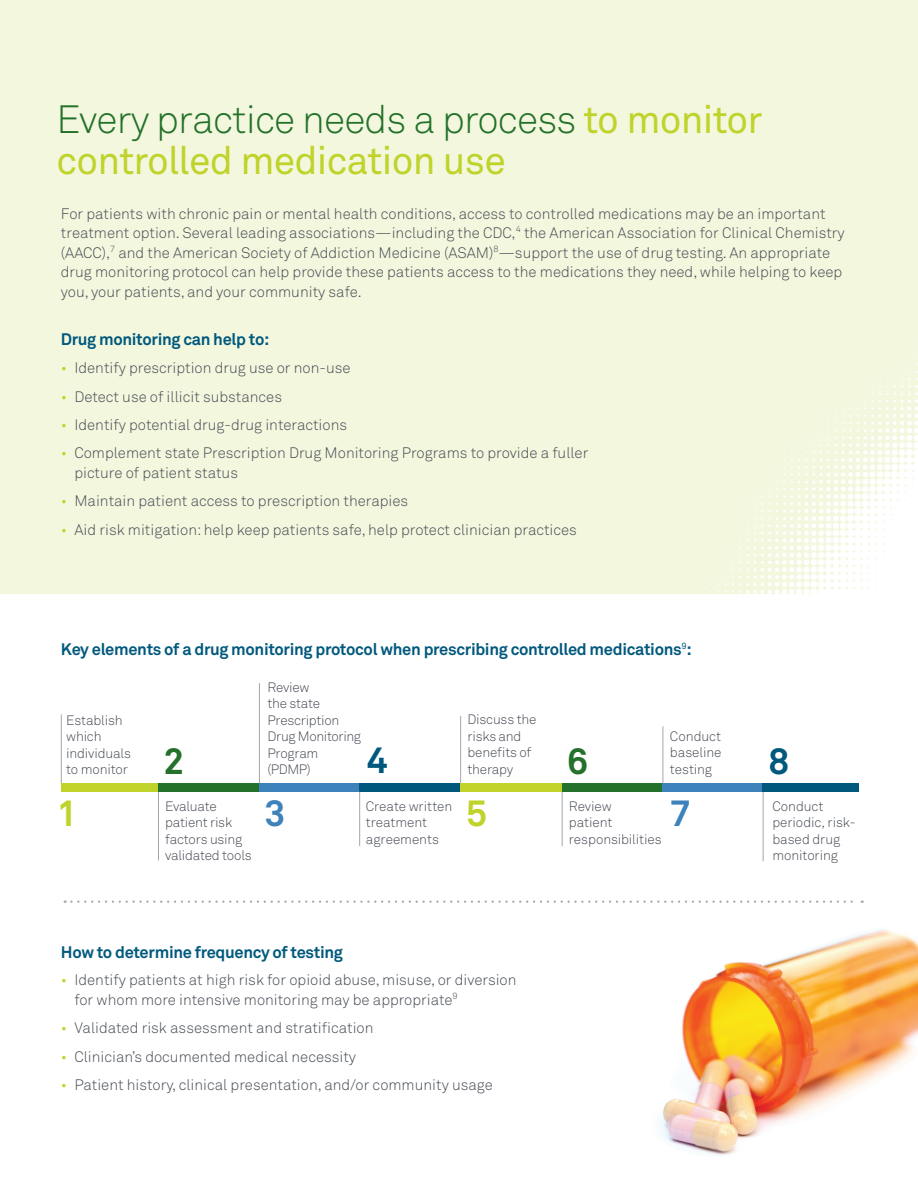
<style>
.page{position:relative;width:918px;height:1188px;background:#fff}
.page>*{position:absolute;margin:0;border:0;box-sizing:border-box;transform-origin:0 0}
.t1{font:39px/40.5px "Akkurat Pro";letter-spacing:-.02em;color:#c0d32b}
.t2{font:700 36.6px "Akkurat Pro";color:#c0d32b}
.t3{font:700 36.6px "Akkurat Pro";color:#23712a}
.t4{font:700 36.6px "Akkurat Pro";color:#3d82bb}
.t5{font:700 36.6px "Akkurat Pro";color:#00597d}
.t6{font:700 16.5px "Akkurat Pro";letter-spacing:-.02em;color:#00597d}
.Body_List{font:15px/19.5px "Akkurat Light Pro";color:#464b54}
.t7{font:13.5px/16.5px "Akkurat Light Pro";letter-spacing:-.015em;color:#464b54}
.s1{font-family:"Akkurat Light Pro";color:#23712a}
.s2{color:#c0d32b}
</style>
<div class="page">
<div style="left:0;top:0;width:918px;height:594px;background:#f3f7de"></div>
<img style="left:703px;top:342px;width:215px;height:252px">
<img style="left:658px;top:930px;width:260px;height:225px">
<hr style="left:763px;top:792px;width:1px;height:69px;background:#a3a7a9">
<hr style="left:663px;top:726px;width:1px;height:57px;background:#a3a7a9">
<hr style="left:562px;top:792px;width:1px;height:54px;background:#a3a7a9">
<hr style="left:460px;top:716px;width:1px;height:67px;background:#a3a7a9">
<div style="left:359px;top:783px;width:101px;height:9px;background:#00597d"></div>
<div style="left:460px;top:783px;width:102px;height:9px;background:#c0d32b"></div>
<div style="left:562px;top:783px;width:101px;height:9px;background:#23712a"></div>
<div style="left:663px;top:783px;width:100px;height:9px;background:#3d82bb"></div>
<div style="left:763px;top:783px;width:96px;height:9px;background:#00597d"></div>
<hr style="left:158px;top:787px;width:1px;height:73px;background:#a3a7a9">
<hr style="left:259px;top:683px;width:1px;height:100px;background:#a3a7a9">
<hr style="left:359px;top:792px;width:1px;height:54px;background:#a3a7a9">
<div style="left:259px;top:783px;width:100px;height:9px;background:#3d82bb"></div>
<div style="left:61px;top:783px;width:97px;height:9px;background:#c0d32b"></div>
<div style="left:158px;top:783px;width:101px;height:9px;background:#23712a"></div>
<hr style="left:61px;top:714px;width:1px;height:69px;background:#a3a7a9">
<svg style="left:65px;top:901px;width:798px;height:2px"></svg>
<p class="t1" style="left:56px;top:100px;width:708px"><span class="s1">Every practice needs a process</span> to monitor controlled medication use</p>
<p class="Body_List" style="left:61px;top:204px;width:785px">For patients with chronic pain or mental health conditions, access to controlled medications may be an important treatment option. Several leading associations—including the CDC,<sup>4</sup> the American Association for Clinical Chemistry (AACC),<sup>7</sup> and the American Society of Addiction Medicine (ASAM)<sup>8</sup>—support the use of drug testing. An appropriate drug monitoring protocol can help provide these patients access to the medications they need, while helping to keep you, your patients, and your community safe.</p>
<p class="t6" style="left:61px;top:329px;width:210px">Drug monitoring can help to:</p>
<p class="Body_List" style="left:61px;top:358px;width:291px"><span class="s2">•</span> Identify prescription drug use or non-use</p>
<p class="Body_List" style="left:61px;top:387px;width:223px"><span class="s2">•</span> Detect use of illicit substances</p>
<p class="Body_List" style="left:61px;top:415px;width:288px"><span class="s2">•</span> Identify potential drug-drug interactions</p>
<p class="Body_List" style="left:74px;top:444px;width:516px;text-indent:-14px"><span class="s2">•</span> Complement state Prescription Drug Monitoring Programs to provide a fuller picture of patient status</p>
<p class="Body_List" style="left:61px;top:492px;width:349px"><span class="s2">•</span> Maintain patient access to prescription therapies</p>
<p class="Body_List" style="left:61px;top:520px;width:518px"><span class="s2">•</span> Aid risk mitigation: help keep patients safe, help protect clinician practices</p>
<p class="t6" style="left:61px;top:639px;width:632px">Key elements of a drug monitoring protocol when prescribing controlled medications<sup>9</sup>:</p>
<p class="t7" style="left:66px;top:712px;width:58px">Establish</p>
<p class="t7" style="left:66px;top:729px;width:66px">which individuals</p>
<p class="t7" style="left:66px;top:762px;width:63px">to monitor</p>
<p class="t2" style="left:56px;top:791px;width:22px">1</p>
<p class="t3" style="left:164px;top:739px;width:22px">2</p>
<p class="t7" style="left:165px;top:798px;width:88px">Evaluate patient risk factors using validated tools</p>
<p class="t7" style="left:268px;top:679px;width:95px">Review<br>the state<br>Prescription<br>Drug Monitoring<br>Program (PDMP)</p>
<p class="t5" style="left:367px;top:737px;width:22px">4</p>
<p class="t4" style="left:265px;top:791px;width:22px">3</p>
<p class="t7" style="left:366px;top:798px;width:88px">Create written treatment agreements</p>
<p class="t7" style="left:468px;top:711px;width:70px">Discuss the risks and benefits of therapy</p>
<p class="t2" style="left:466px;top:791px;width:22px">5</p>
<p class="t3" style="left:567px;top:739px;width:22px">6</p>
<p class="t7" style="left:670px;top:728px;width:53px;text-align:justify">Conduct baseline testing</p>
<p class="t7" style="left:569px;top:798px;width:44px">Review</p>
<p class="t7" style="left:569px;top:815px;width:94px">patient responsibilities</p>
<p class="t4" style="left:670px;top:791px;width:22px">7</p>
<p class="t6" style="left:61px;top:942px;width:284px">How to determine frequency of testing</p>
<p class="Body_List" style="left:74px;top:971px;width:444px;text-indent:-14px"><span class="s2">•</span> Identify patients at high risk for opioid abuse, misuse, or diversion for whom more intensive monitoring may be appropriate<sup>9</sup></p>
<p class="Body_List" style="left:61px;top:1018px;width:314px"><span class="s2">•</span> Validated risk assessment and stratification</p>
<p class="Body_List" style="left:61px;top:1047px;width:297px"><span class="s2">•</span> Clinician’s documented medical necessity</p>
<p class="Body_List" style="left:61px;top:1075px;width:433px"><span class="s2">•</span> Patient history, clinical presentation, and/or community usage</p>
<p class="t5" style="left:769px;top:739px;width:22px">8</p>
<p class="t7" style="left:772px;top:798px;width:85px">Conduct periodic, risk&shy;based drug monitoring</p>
</div>
